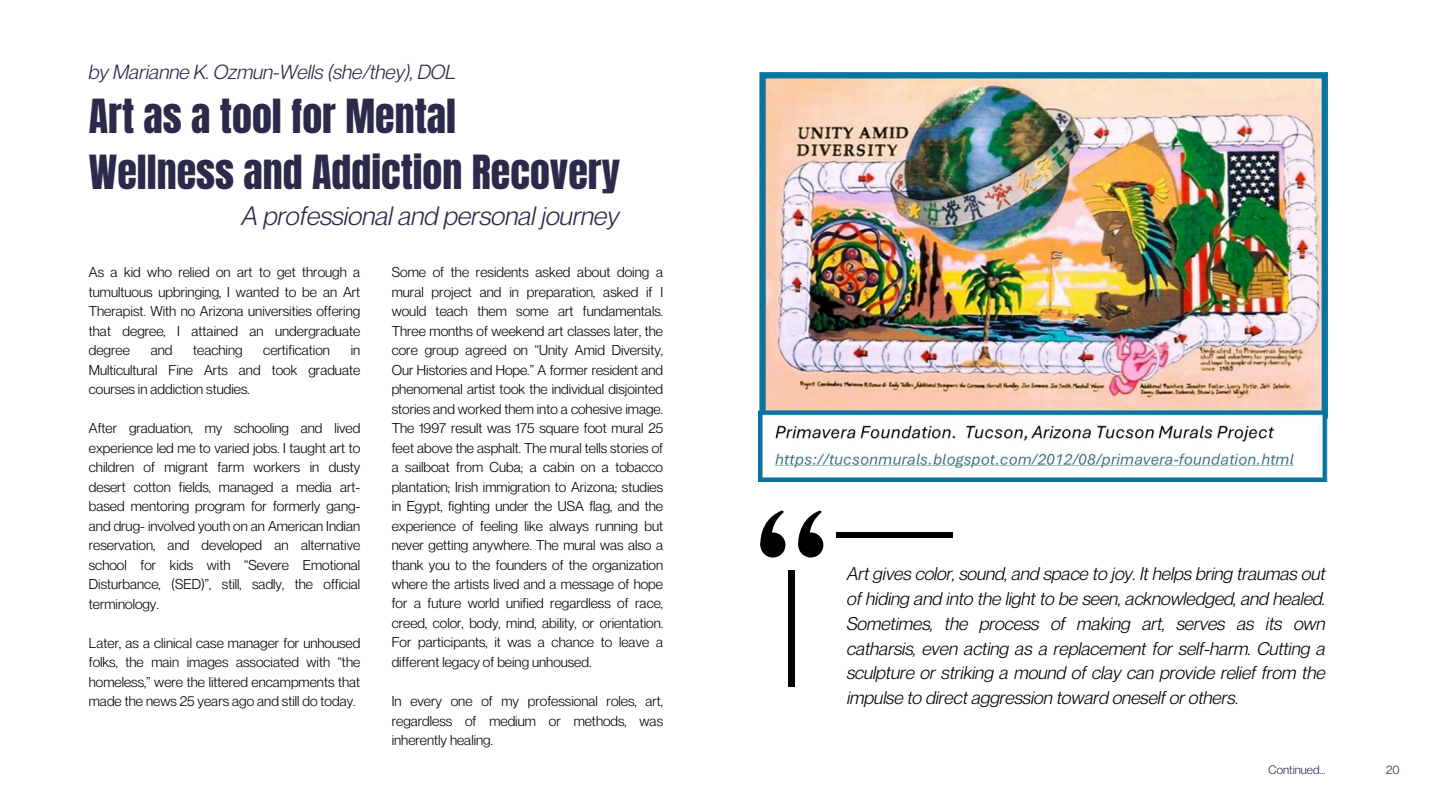
<style>
.page{position:relative;width:1440px;height:810px;background:#fff}
.page>*{position:absolute;margin:0;border:0;box-sizing:border-box;transform-origin:0 0}
.t1{font:40px/55.5px "Anton";color:#2c2a4a}
.t2{font:italic 26px "Neue Montreal";color:#2c2a4a}
.t3{font:italic 20px "Neue Montreal";color:#2c2a4a}
.t4{font:italic 18px/24.8px "Neue Montreal";color:#000}
.t5{font:14px/19.5px "Neue Montreal";color:#000;text-align:justify}
.t6{font:12px "Neue Montreal";color:#2c2a4a}
</style>
<div class="page">
<img style="left:759px;top:73px;width:568px;height:409px">
<svg style="left:798px;top:532px;width:25px;height:26px"></svg>
<svg style="left:798px;top:510px;width:24px;height:44px"></svg>
<svg style="left:760px;top:532px;width:25px;height:26px"></svg>
<svg style="left:760px;top:510px;width:24px;height:44px"></svg>
<div style="left:789px;top:571px;width:6px;height:116px;background:#000"></div>
<div style="left:837px;top:532px;width:116px;height:6px;background:#000"></div>
<h2 class="t3" style="left:89px;top:60px;width:369px">by Marianne K. Ozmun-Wells (she/they), DOL</h2>
<p class="t1" style="left:89px;top:89px;width:533px">Art as a tool for Mental<br>Wellness and Addiction Recovery</p>
<h1 class="t2" style="left:242px;top:199px;width:379px">A professional and personal journey</h1>
<p class="t5" style="left:89px;top:262px;width:273px">As a kid who relied on art to get through a tumultuous upbringing, I wanted to be an Art Therapist. With no Arizona universities offering that degree, I attained an undergraduate degree</p>
<p class="t5" style="left:392px;top:262px;width:273px">Some of the residents asked about doing a mural project and in preparation, asked if I would teach them some art fundamentals.<br>Three months of weekend art classes later, the core group agreed on “Unity Amid Diversity, Our Histories and Hope.” A former resident and phenomenal artist took the individual disjointed stories and worked them into a cohesive image.<br>The 1997 result was 175 square foot mural 25 feet above the asphalt. The mural tells stories of a sailboat from Cuba; a cabin on a tobacco plantation; Irish immigration to Arizona; studies in Egypt, fighting under the USA flag, and the experience of feeling like always running but never getting anywhere. The mural was also a thank you to the founders of the organization where the artists lived and a message of hope for a future world unified regardless of race, creed, color, body, mind, ability, or orientation.<br>For participants, it was a chance to leave a different legacy of being unhoused.</p>
<p class="t5" style="left:392px;top:691px;width:273px">In every one of my professional roles, art, regardless of medium or methods, was inherently healing.</p>
<p class="t5" style="left:151px;top:340px;width:23px">and</p>
<p class="t5" style="left:193px;top:340px;width:51px">teaching</p>
<p class="t5" style="left:263px;top:340px;width:68px">certification</p>
<p class="t5" style="left:89px;top:340px;width:273px;text-indent:262px">in Multicultural Fine Arts and took graduate courses in addiction studies.</p>
<p class="t5" style="left:89px;top:418px;width:273px">After graduation, my schooling and lived experience led me to varied jobs. I taught art to children of migrant farm workers in dusty desert cotton fields, managed a media art&shy;based mentoring program for formerly gang&shy;and drug- involved youth on an American Indian reservation, and developed an alternative school for kids with “Severe Emotional Disturbance, (SED)”, still, sadly, the official terminology.</p>
<p class="t5" style="left:89px;top:633px;width:273px">Later, as a clinical case manager for unhoused folks, the main images associated with “the homeless,” were the littered encampments that made the news 25 years ago and still do today.</p>
<p class="t4" style="left:847px;top:561px;width:480px">Art gives color, sound, and space to joy. It helps bring traumas out of hiding and into the light to be seen, acknowledged, and healed.<br>Sometimes,<br>catharsis, even acting as a replacement for self-harm. Cutting a sculpture or striking a mound of clay can provide relief from the</p>
<p class="t4" style="left:945px;top:611px;width:25px">the</p>
<p class="t4" style="left:980px;top:611px;width:347px">process of making art, serves as its own</p>
<p class="t4" style="left:847px;top:685px;width:393px">impulse to direct aggression toward oneself or others.</p>
<p class="t6" style="left:1269px;top:762px;width:58px">Continued...</p>
<p class="t6" style="left:1386px;top:762px;width:15px">20</p>
</div>
